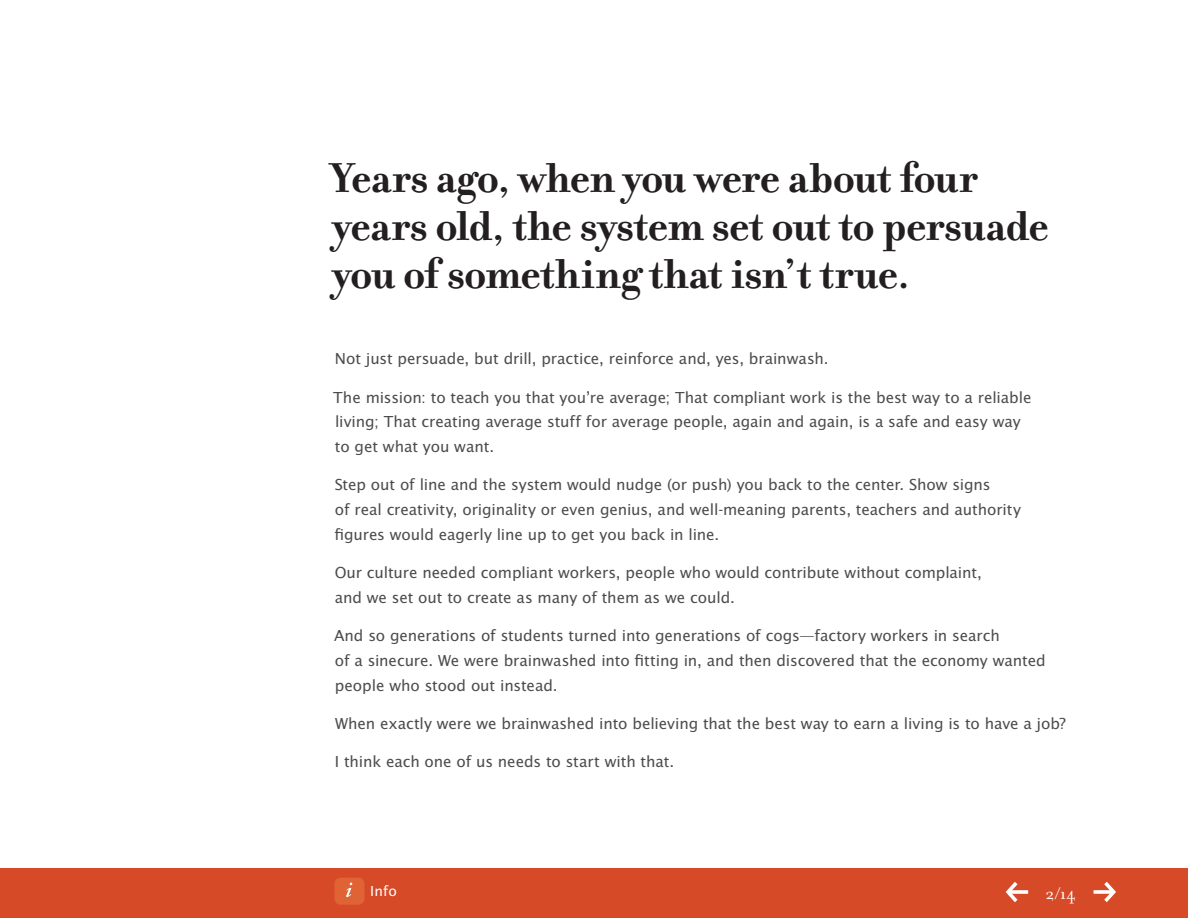
<style>
.page{position:relative;width:1188px;height:918px;background:#fff}
.page>*{position:absolute;margin:0;border:0;box-sizing:border-box;transform-origin:0 0}
.t1{font:700 45px/48px "Filosofia OT";letter-spacing:-.005em;color:#231f20}
.t2{font:18px "Filosofia OT";color:#fff}
.t3{font:16.5px/24.8px "Lucida Sans EFOP";letter-spacing:-.005em;color:#4b4c4d}
.t4{font:15px "Lucida Sans EFOP";color:#fff}
</style>
<div class="page">
<div style="left:0;top:869px;width:1188px;height:49px;background:#d74a27"></div>
<div style="left:334px;top:878px;width:30px;height:27px;background:#df6335;border-radius:6px"></div>
<svg style="left:346px;top:883px;width:6px;height:14px"></svg>
<svg style="left:1006px;top:882px;width:22px;height:20px"></svg>
<svg style="left:1094px;top:882px;width:22px;height:20px"></svg>
<h1 class="t1" style="left:331px;top:154px;width:720px">Years ago, when you were about four years old, the system set out to persuade you of something that isn’t true.</h1>
<p class="t3" style="left:335px;top:347px;width:495px">Not just persuade, but drill, practice, reinforce and, yes, brainwash.</p>
<p class="t3" style="left:333px;top:386px;width:700px">The mission: to teach you that you’re average; That compliant work is the best way to a reliable living; That creating average stuff for average people, again and again, is a safe and easy way to get what you want.</p>
<p class="t3" style="left:334px;top:473px;width:688px">Step out of line and the system would nudge (or push) you back to the center. Show signs<br>of real creativity, originality or even genius, and well-meaning parents, teachers and authority figures would eagerly line up to get you back in line.</p>
<p class="t3" style="left:335px;top:561px;width:649px">Our culture needed compliant workers, people who would contribute without complaint, and we set out to create as many of them as we could.</p>
<p class="t3" style="left:334px;top:624px;width:713px">And so generations of students turned into generations of cogs—factory workers in search<br>of a sinecure. We were brainwashed into fitting in, and then discovered that the economy wanted people who stood out instead.</p>
<p class="t3" style="left:335px;top:712px;width:732px">When exactly were we brainwashed into believing that the best way to earn a living is to have a job?</p>
<p class="t3" style="left:335px;top:750px;width:341px">I think each one of us needs to start with that.</p>
<p class="t4" style="left:370px;top:883px;width:28px">Info</p>
<p class="t2" style="left:1046px;top:884px;width:31px">2/14</p>
</div>
